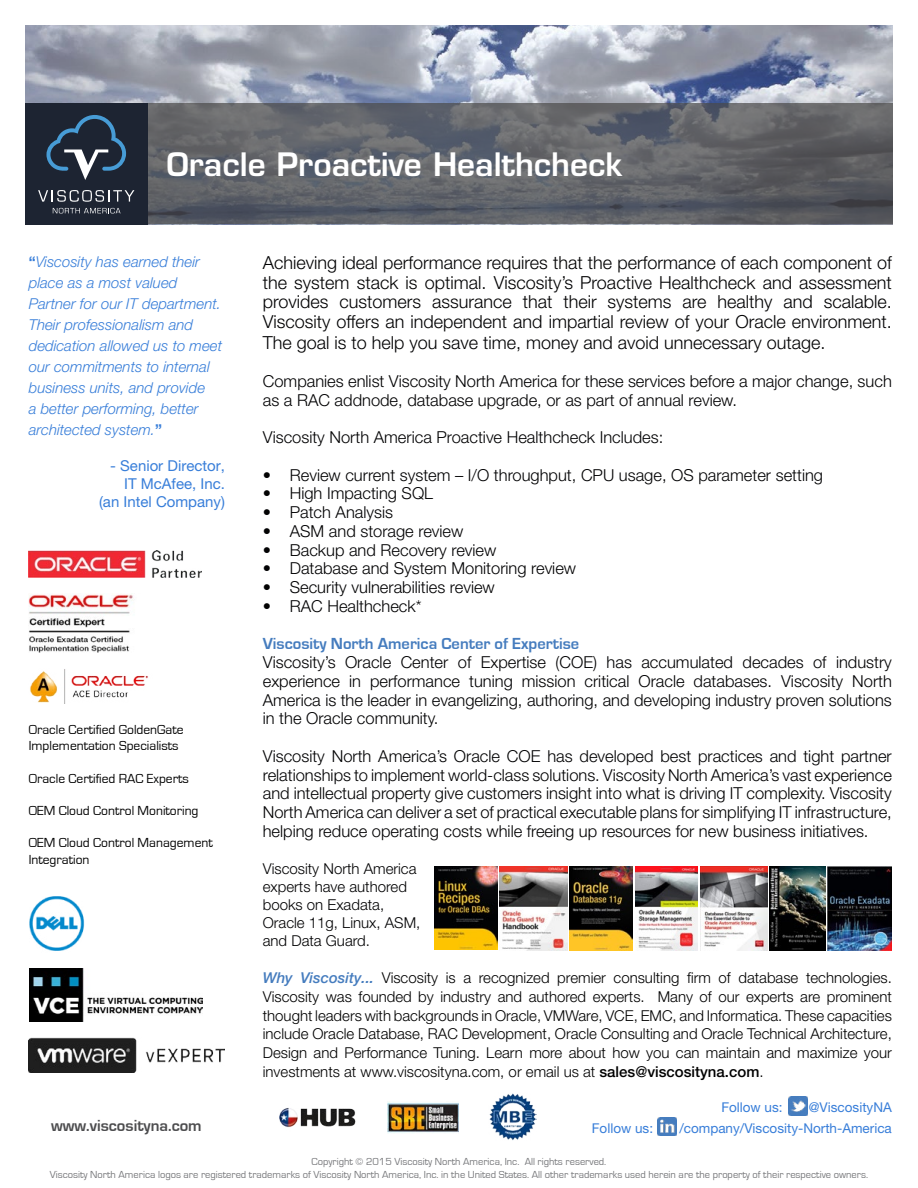
<style>
.page{position:relative;width:918px;height:1188px;background:#fff}
.page>*{position:absolute;margin:0;border:0;box-sizing:border-box;transform-origin:0 0}
.t1{font:600 31.5px "Eurostile";color:#fff}
.t2{font:300 18px/19.5px "Helvetica Neue LT Pro";color:#020203;text-align:justify}
.t3{font:300 16.5px/18.8px "Helvetica Neue LT Pro";color:#020203;text-align:justify}
.t4{font:700 16.5px "Eurostile";color:#457cbe}
.t5{font:700 16.5px "Eurostile";color:#4d4d4f}
.t6{font:300 15px/18.8px "Helvetica Neue LT Pro";color:#000;text-align:justify}
.t7{font:italic 300 15px/21px "Helvetica Neue LT Pro";color:#387ed9}
.t8{font:300 15px/18px "Helvetica Neue LT Pro";color:#020203}
.t9{font:15px/18px "Helvetica Neue LT Pro";color:#387ed9;text-align:right}
.t10{font:13.5px/16.2px "Eurostile";color:#000101}
.t11{font:13.5px "Helvetica Neue LT Pro";color:#387ed9}
.t12{font:10.5px/12.6px "Eurostile";color:#77787b;text-align:center}
.s1{font-weight:700;font-style:normal}
.s2{font-weight:500;font-style:italic;color:#457cbe}
.s3{font-weight:500}
.s4{color:#020203}
</style>
<div class="page">
<img style="left:25px;top:25px;width:868px;height:200px">
<svg style="left:147px;top:103px;width:746px;height:121px;background:#606268"></svg>
<div style="left:25px;top:103px;width:122px;height:122px;background:#1d2432"></div>
<svg style="left:46px;top:115px;width:80px;height:65px"></svg>
<svg style="left:38px;top:190px;width:96px;height:12px"></svg>
<svg style="left:53px;top:208px;width:68px;height:5px"></svg>
<img style="left:30px;top:669px;width:118px;height:35px">
<img style="left:28px;top:1038px;width:197px;height:35px">
<img style="left:28px;top:594px;width:105px;height:58px">
<img style="left:28px;top:551px;width:174px;height:27px">
<img style="left:29px;top:968px;width:173px;height:54px">
<img style="left:279px;top:1108px;width:77px;height:19px">
<img style="left:489px;top:1093px;width:47px;height:47px">
<img style="left:388px;top:1102px;width:71px;height:31px">
<img style="left:789px;top:1097px;width:18px;height:18px">
<img style="left:658px;top:1117px;width:18px;height:19px">
<img style="left:29px;top:896px;width:56px;height:55px">
<img style="left:570px;top:867px;width:63px;height:83px">
<img style="left:435px;top:867px;width:62px;height:82px">
<img style="left:500px;top:867px;width:67px;height:83px">
<img style="left:635px;top:867px;width:63px;height:83px">
<img style="left:700px;top:867px;width:68px;height:83px">
<img style="left:770px;top:867px;width:55px;height:83px">
<img style="left:828px;top:867px;width:64px;height:83px">
<h1 class="t1" style="left:166px;top:145px;width:457px">Oracle Proactive Healthcheck</h1>
<p class="t7" style="left:29px;top:251px;width:195px"><span class="s1">“</span>Viscosity has earned their place as a most valued<br>Partner for our IT department.<br>Their professionalism and dedication allowed us to meet our commitments to internal business units, and provide<br>a better performing, better architected system.<span class="s1">”</span></p>
<p class="t9" style="left:99px;top:457px;width:127px">- Senior Director,<br>IT McAfee, Inc.<br>(an Intel Company)</p>
<p class="t10" style="left:29px;top:722px;width:156px">Oracle Certified GoldenGate<br>Implementation Specialists</p>
<p class="t10" style="left:29px;top:770px;width:162px">Oracle Certified RAC Experts</p>
<p class="t10" style="left:29px;top:803px;width:171px">OEM Cloud Control Monitoring</p>
<p class="t10" style="left:29px;top:835px;width:186px">OEM Cloud Control Management<br>Integration</p>
<p class="t5" style="left:51px;top:1116px;width:152px">www.viscosityna.com</p>
<p class="t2" style="left:263px;top:253px;width:631px">Achieving ideal performance requires that the performance of each component of the system stack is optimal. Viscosity’s Proactive Healthcheck and assessment provides customers assurance that their systems are healthy and scalable.<br>Viscosity offers an independent and impartial review of your Oracle environment.</p>
<p class="t2" style="left:263px;top:333px;width:564px">The goal is to help you save time, money and avoid unnecessary outage.</p>
<p class="t3" style="left:263px;top:371px;width:631px">Companies enlist Viscosity North America for these services before a major change, such as a RAC addnode, database upgrade, or as part of annual review.</p>
<p class="t3" style="left:263px;top:428px;width:402px">Viscosity North America Proactive Healthcheck Includes:</p>
<p class="t3" style="left:263px;top:465px;width:562px">• Review current system – I/O throughput, CPU usage, OS parameter setting</p>
<p class="t3" style="left:263px;top:484px;width:172px">• High Impacting SQL</p>
<p class="t3" style="left:263px;top:503px;width:132px">• Patch Analysis</p>
<p class="t3" style="left:263px;top:521px;width:202px">• ASM and storage review</p>
<p class="t3" style="left:263px;top:540px;width:235px">• Backup and Recovery review</p>
<p class="t3" style="left:263px;top:559px;width:315px">• Database and System Monitoring review</p>
<p class="t3" style="left:263px;top:578px;width:234px">• Security vulnerabilities review</p>
<p class="t3" style="left:263px;top:596px;width:160px">• RAC Healthcheck*</p>
<p class="t4" style="left:263px;top:635px;width:318px">Viscosity North America Center of Expertise</p>
<p class="t3" style="left:263px;top:653px;width:631px">Viscosity’s Oracle Center of Expertise (COE) has accumulated decades of industry experience in performance tuning mission critical Oracle databases. Viscosity North America is the leader in evangelizing, authoring, and developing industry proven solutions in the Oracle community.</p>
<p class="t3" style="left:263px;top:746px;width:631px">Viscosity North America’s Oracle COE has developed best practices and tight partner relationships to implement world-class solutions. Viscosity North America’s vast experience and intellectual property give customers insight into what is driving IT complexity. Viscosity North America can deliver a set of practical executable plans for simplifying IT infrastructure, helping reduce operating costs while freeing up resources for new business initiatives.</p>
<p class="t8" style="left:263px;top:859px;width:159px">Viscosity North America experts have authored books on Exadata,<br>Oracle 11g, Linux, ASM, and Data Guard.</p>
<p class="t6" style="left:263px;top:968px;width:631px"><span class="s2">Why Viscosity...</span> Viscosity is a recognized premier consulting firm of database technologies.<br>Viscosity was founded by industry and authored experts. Many of our experts are prominent thought leaders with backgrounds in Oracle, VMWare, VCE, EMC, and Informatica. These capacities include Oracle Database, RAC Development, Oracle Consulting and Oracle Technical Architecture, Design and Performance Tuning. Learn more about how you can maintain and maximize your investments at www.viscosityna.com, or email us at <span class="s3">sales@viscosityna.com</span><span class="s4">.</span></p>
<p class="t11" style="left:721px;top:1099px;width:63px">Follow us:</p>
<p class="t11" style="left:809px;top:1099px;width:85px">@ViscosityNA</p>
<p class="t11" style="left:592px;top:1120px;width:63px">Follow us:</p>
<p class="t11" style="left:679px;top:1120px;width:214px">/company/Viscosity-North-America</p>
<p class="t12" style="left:50px;top:1156px;width:820px">Copyright © 2015 Viscosity North America, Inc. All rights reserved.<br>Viscosity North America logos are registered trademarks of Viscosity North America, Inc. in the United States. All other trademarks used herein are the property of their respective owners.</p>
</div>
